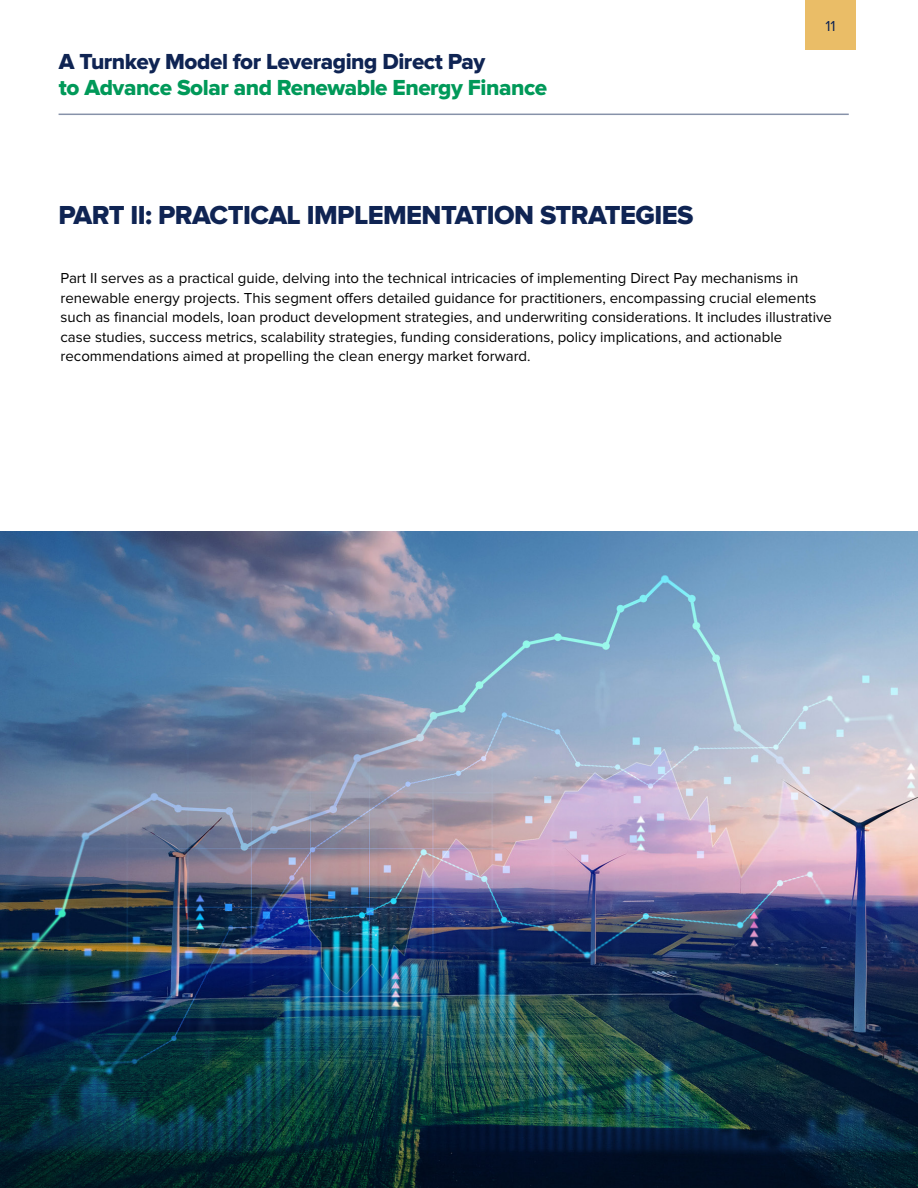
<style>
.page{position:relative;width:918px;height:1188px;background:#fff}
.page>*{position:absolute;margin:0;border:0;box-sizing:border-box;transform-origin:0 0}
.t1{font:27px "Proxima Nova Extrabld";letter-spacing:-.02em;color:#0f2453}
.t2{font:22.65px/26px "Proxima Nova Extrabld";letter-spacing:-.02em;color:#009959}
.t3{font:15px/19.5px "Proxima Nova";color:#000}
.t4{font:15px "Proxima Nova";color:#0f2453}
.s1{color:#0f2453}
</style>
<div class="page">
<hr style="left:59px;top:114px;width:790px;height:1px;background:#8792a9">
<div style="left:805px;top:1px;width:51px;height:49px;background:#eabd67"></div>
<img style="left:0;top:531px;width:918px;height:657px">
<p class="t2" style="left:59px;top:49px;width:490px"><span class="s1">A Turnkey Model for Leveraging Direct Pay<br></span>to Advance Solar and Renewable Energy Finance</p>
<p class="t1" style="left:59px;top:199px;width:636px">PART II: PRACTICAL IMPLEMENTATION STRATEGIES</p>
<p class="t4" style="left:825px;top:18px;width:12px">11</p>
<p class="t3" style="left:61px;top:269px;width:773px">Part II serves as a practical guide, delving into the technical intricacies of implementing Direct Pay mechanisms in renewable energy projects. This segment offers detailed guidance for practitioners, encompassing crucial elements such as financial models, loan product development strategies, and underwriting considerations. It includes illustrative case studies, success metrics, scalability strategies, funding considerations, policy implications, and actionable recommendations aimed at propelling the clean energy market forward.</p>
</div>
